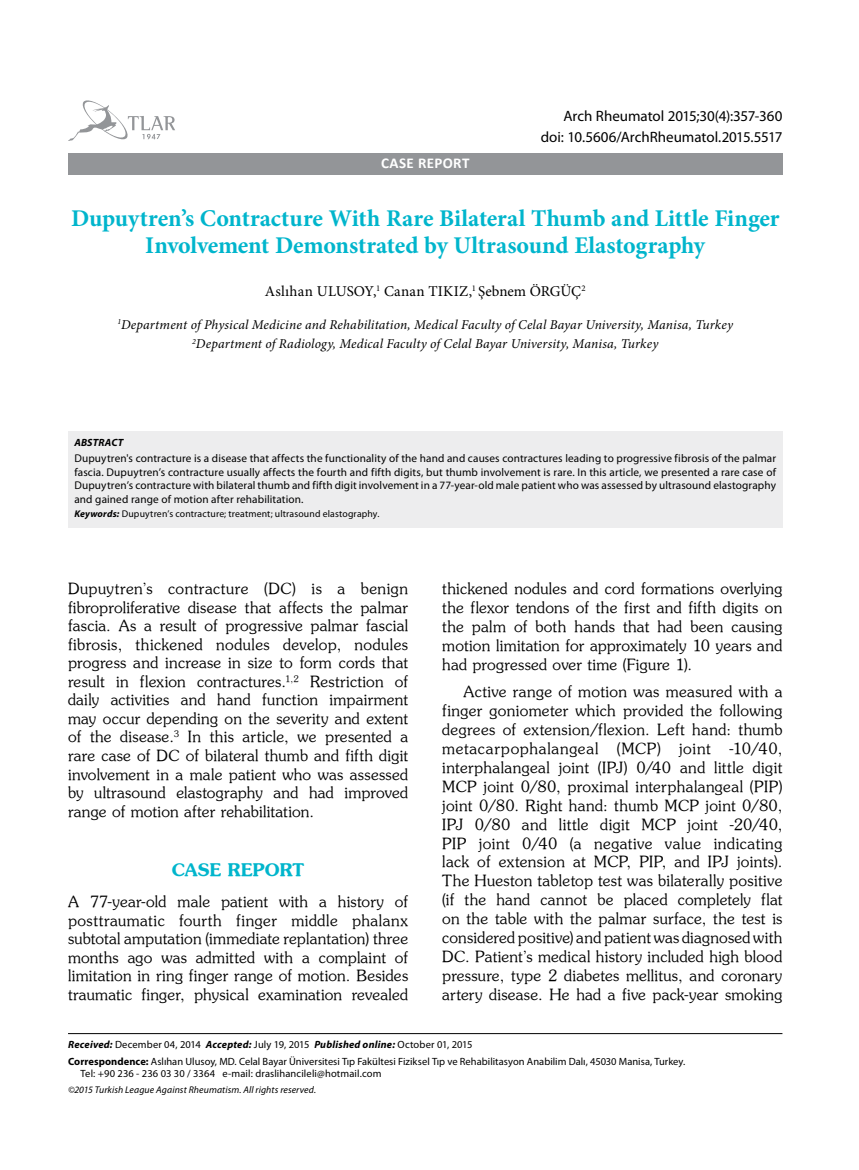
<style>
.page{position:relative;width:859px;height:1170px;background:#fff}
.page>*{position:absolute;margin:0;border:0;box-sizing:border-box;transform-origin:0 0}
.t1{font:700 24px/27px "Minion Pro";letter-spacing:-.01em;color:#00b5cc;text-align:center}
.t2{font:17.4px "Souvenir Turk B";letter-spacing:.005em;color:#00b5cc}
.t3{font:15.45px/18.9px "Souvenir Turk";letter-spacing:.01em;color:#000;text-align:justify}
.t4{font:15px "Myriad Pro";letter-spacing:-.005em;color:#000}
.t5{font:15px "Minion Pro";letter-spacing:.005em;color:#000}
.t6{font:700 15px "Calibri";letter-spacing:.025em;color:#fff}
.t7{font:italic 13.5px/19.5px "Minion Pro";letter-spacing:.01em;color:#000;text-align:center}
.t8{font:11.25px/13.5px "Myriad Pro";letter-spacing:.01em;color:#000;text-align:justify}
.t9{font:10.5px/16.8px "Myriad Pro";color:#000}
.t10{font:italic 700 10.5px "Myriad Pro";letter-spacing:.015em;color:#000}
.t11{font:9.75px "Myriad Pro";letter-spacing:.015em;color:#000}
.t12{font:italic 9.75px "Myriad Pro";letter-spacing:.01em;color:#000}
.s1{font-weight:700;font-style:italic}
.s2{font-weight:700}
</style>
<div class="page">
<svg style="left:68px;top:100px;width:107px;height:41px"></svg>
<div style="left:68px;top:153px;width:714px;height:21px;background:#939598"></div>
<hr style="left:68px;top:1033px;width:714px;height:1px;background:#000">
<div style="left:68px;top:431px;width:714px;height:96px;background:#ededee"></div>
<p class="t4" style="left:563px;top:107px;width:220px">Arch Rheumatol 2015;30(4):357-360</p>
<p class="t6" style="left:381px;top:154px;width:90px">CASE REPORT</p>
<p class="t4" style="left:541px;top:127px;width:243px">doi: 10.5606/ArchRheumatol.2015.5517</p>
<h1 class="t1" style="left:71px;top:204px;width:710px">Dupuytren’s Contracture With Rare Bilateral Thumb and Little Finger<br>Involvement Demonstrated by Ultrasound Elastography</h1>
<p class="t5" style="left:265px;top:281px;width:322px">Aslıhan ULUSOY,<sup>1</sup> Canan TIKIZ,<sup>1</sup> Şebnem ÖRGÜÇ<sup>2</sup></p>
<p class="t7" style="left:117px;top:314px;width:617px"><sup>1</sup>Department of Physical Medicine and Rehabilitation, Medical Faculty of Celal Bayar University, Manisa, Turkey<br><sup>2</sup>Department of Radiology, Medical Faculty of Celal Bayar University, Manisa, Turkey</p>
<p class="t10" style="left:74px;top:435px;width:50px">ABSTRACT</p>
<p class="t8" style="left:74px;top:451px;width:703px">Dupuytren's contracture is a disease that affects the functionality of the hand and causes contractures leading to progressive fibrosis of the palmar fascia. Dupuytren’s contracture usually affects the fourth and fifth digits, but thumb involvement is rare. In this article, we presented a rare case of Dupuytren’s contracture with bilateral thumb and fifth digit involvement in a 77-year-old male patient who was assessed by ultrasound elastography and gained range of motion after rehabilitation.</p>
<p class="t11" style="left:74px;top:508px;width:306px"><span class="s1">Keywords:</span> Dupuytren’s contracture; treatment; ultrasound elastography.</p>
<p class="t3" style="left:68px;top:578px;width:342px">Dupuytren’s contracture (DC) is a benign fibroproliferative disease that affects the palmar fascia. As a result of progressive palmar fascial fibrosis, thickened nodules develop, nodules progress and increase in size to form cords that result in flexion contractures.<sup>1,2</sup> Restriction of daily activities and hand function impairment may occur depending on the severity and extent of the disease.<sup>3</sup> In this article, we presented a rare case of DC of bilateral thumb and fifth digit involvement in a male patient who was assessed by ultrasound elastography and had improved range of motion after rehabilitation.</p>
<p class="t2" style="left:172px;top:858px;width:134px">CASE REPORT</p>
<p class="t3" style="left:68px;top:891px;width:342px">A 77-year-old male patient with a history of posttraumatic fourth finger middle phalanx subtotal amputation (immediate replantation) three months ago was admitted with a complaint of limitation in ring finger range of motion. Besides traumatic finger, physical examination revealed</p>
<p class="t3" style="left:442px;top:578px;width:342px">thickened nodules and cord formations overlying the flexor tendons of the first and fifth digits on the palm of both hands that had been causing motion limitation for approximately 10 years and had progressed over time (Figure 1).</p>
<p class="t3" style="left:442px;top:681px;width:342px;text-indent:21px">Active range of motion was measured with a finger goniometer which provided the following degrees of extension/flexion. Left hand: thumb metacarpophalangeal (MCP) joint -10/40, interphalangeal joint (IPJ) 0/40 and little digit MCP joint 0/80, proximal interphalangeal (PIP) joint 0/80. Right hand: thumb MCP joint 0/80, IPJ 0/80 and little digit MCP joint -20/40, PIP joint 0/40 (a negative value indicating lack of extension at MCP, PIP, and IPJ joints).<br>The Hueston tabletop test was bilaterally positive (if the hand cannot be placed completely flat on the table with the palmar surface, the test is considered positive) and patient was diagnosed with DC. Patient’s medical history included high blood pressure, type 2 diabetes mellitus, and coronary artery disease. He had a five pack-year smoking</p>
<p class="t9" style="left:68px;top:1035px;width:619px"><span class="s1">Received:</span> December 04, 2014 <span class="s1">Accepted:</span> July 19, 2015 <span class="s1">Published online:</span> October 01, 2015<br><span class="s2">Correspondence:</span> Aslıhan Ulusoy, MD. Celal Bayar Üniversitesi Tıp Fakültesi Fiziksel Tıp ve Rehabilitasyon Anabilim Dalı, 45030 Manisa, Turkey.</p>
<p class="t9" style="left:81px;top:1065px;width:302px">Tel: +90 236 - 236 03 30 / 3364 e-mail: draslihancileli@hotmail.com</p>
<p class="t12" style="left:68px;top:1083px;width:250px">©2015 Turkish League Against Rheumatism. All rights reserved.</p>
</div>
